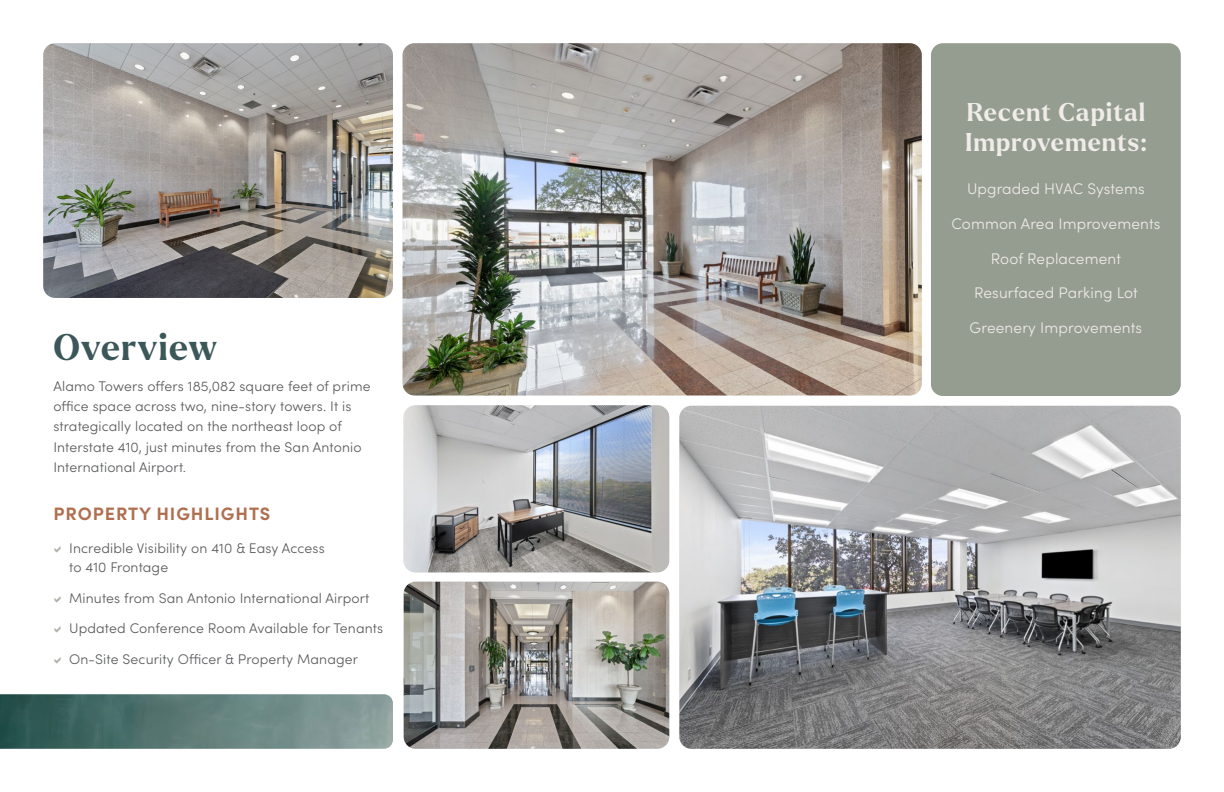
<style>
.page{position:relative;width:1224px;height:792px;background:#fff}
.page>*{position:absolute;margin:0;border:0;box-sizing:border-box;transform-origin:0 0}
.t1{font:700 36px "Larken";letter-spacing:.03em;color:#3c5759}
.t2{font:700 25px/30px "Larken";letter-spacing:.035em;color:#efece9}
.t3{font:700 18px "Sofia Pro";letter-spacing:.05em;color:#b06f4f}
.t4{font:300 15.4px "Sofia Pro";letter-spacing:.01em;color:#efece9}
.t5{font:300 14px/20px "Sofia Pro";letter-spacing:.01em;color:#58595b}
</style>
<div class="page">
<img style="left:403px;top:405px;width:266px;height:167px">
<img style="left:404px;top:582px;width:265px;height:167px">
<img style="left:43px;top:43px;width:350px;height:255px">
<img style="left:403px;top:43px;width:519px;height:352px">
<img style="left:679px;top:406px;width:502px;height:343px">
<div style="left:931px;top:43px;width:250px;height:353px;background:#959d90;border-radius:12px"></div>
<img style="left:0;top:694px;width:393px;height:55px">
<h1 class="t1" style="left:53px;top:323px;width:165px">Overview</h1>
<p class="t5" style="left:53px;top:376px;width:319px">Alamo Towers offers 185,082 square feet of prime office space across two, nine-story towers. It is strategically located on the northeast loop of Interstate 410, just minutes from the San Antonio International Airport.</p>
<p class="t3" style="left:53px;top:500px;width:218px">PROPERTY HIGHLIGHTS</p>
<p class="t5" style="left:69px;top:538px;width:257px;line-height:19px">Incredible Visibility on 410 &amp; Easy Access to 410 Frontage</p>
<p class="t5" style="left:69px;top:582px;width:315px;line-height:30.6px">Minutes from San Antonio International Airport<br>Updated Conference Room Available for Tenants<br>On-Site Security Officer &amp; Property Manager</p>
<h2 class="t2" style="left:965px;top:98px;width:183px">Recent Capital<br>Improvements:</h2>
<p class="t4" style="left:967px;top:177px;width:179px">Upgraded HVAC Systems</p>
<p class="t4" style="left:951px;top:212px;width:210px">Common Area Improvements</p>
<p class="t4" style="left:991px;top:247px;width:132px">Roof Replacement</p>
<p class="t4" style="left:974px;top:282px;width:165px">Resurfaced Parking Lot</p>
<p class="t4" style="left:970px;top:317px;width:174px">Greenery Improvements</p>
</div>
